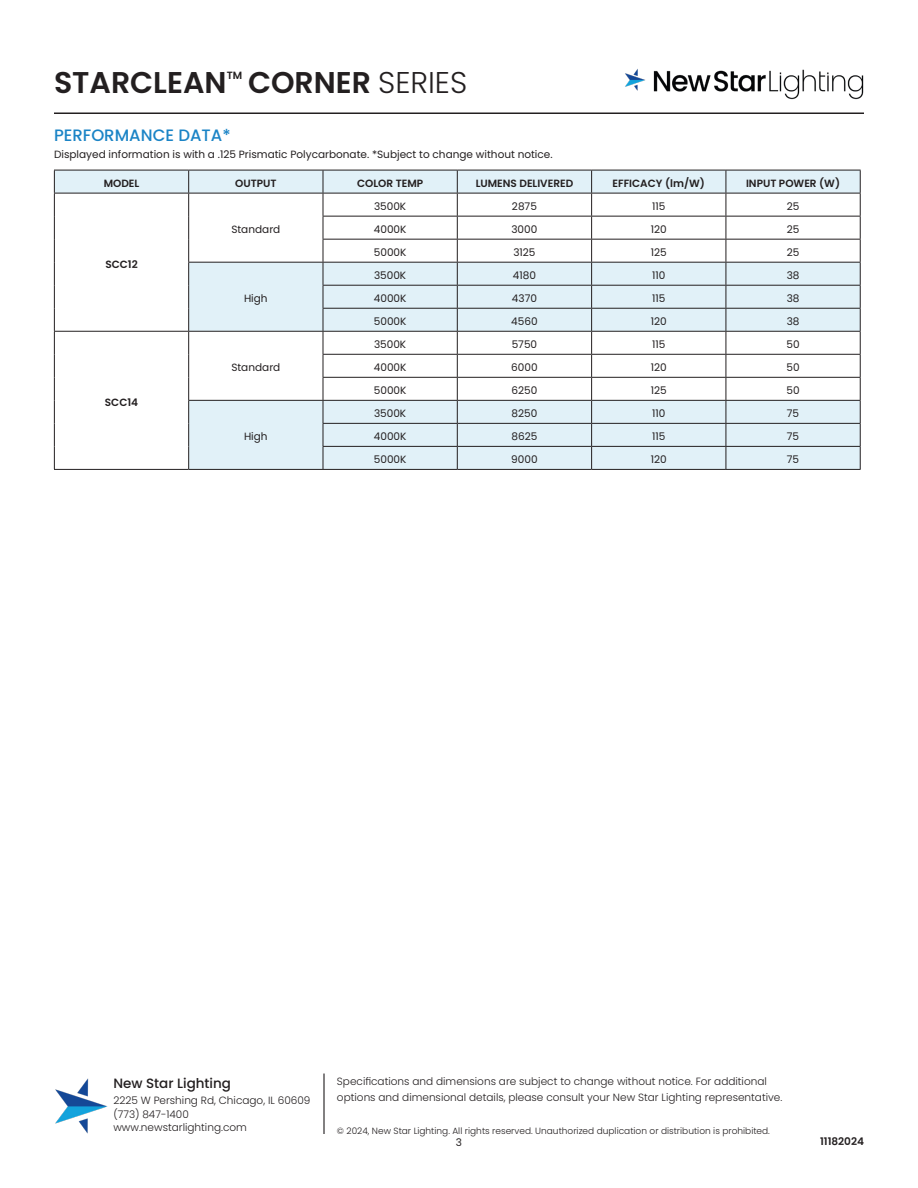
<style>
.page{position:relative;width:918px;height:1188px;background:#fff}
.page>*{position:absolute;margin:0;border:0;box-sizing:border-box;transform-origin:0 0}
.t1{font:600 30px "Poppins";color:#231f20}
.Subtitles{font:500 16.5px "Poppins";color:#1b84c6}
.t2{font:500 13.5px "Poppins";color:#231f20}
.t3{font:10.5px "Poppins";color:#231f20}
.t4{font:300 10.5px/13.5px "Poppins";color:#231f20}
.t5{font:600 10.5px "Poppins";color:#231f20}
.t6{font:300 9px "Poppins";color:#231f20}
.s1{font-weight:300}
</style>
<div class="page">
<hr style="left:54px;top:113px;width:810px;height:1px;background:#231f20">
<img style="left:55px;top:1078px;width:53px;height:56px">
<hr style="left:323px;top:1074px;width:2px;height:60px;background:#231f20">
<img style="left:625px;top:69px;width:239px;height:31px">
<svg style="left:55px;top:171px;width:805px;height:298px"></svg>
<hr style="left:54px;top:170px;width:135px;height:1px;background:#231f20">
<hr style="left:189px;top:170px;width:134px;height:1px;background:#231f20">
<hr style="left:323px;top:170px;width:134px;height:1px;background:#231f20">
<hr style="left:457px;top:170px;width:135px;height:1px;background:#231f20">
<hr style="left:592px;top:170px;width:134px;height:1px;background:#231f20">
<hr style="left:726px;top:170px;width:135px;height:1px;background:#231f20">
<hr style="left:54px;top:193px;width:135px;height:1px;background:#231f20">
<hr style="left:189px;top:193px;width:134px;height:1px;background:#231f20">
<hr style="left:323px;top:193px;width:134px;height:1px;background:#231f20">
<hr style="left:457px;top:193px;width:135px;height:1px;background:#231f20">
<hr style="left:592px;top:193px;width:134px;height:1px;background:#231f20">
<hr style="left:726px;top:193px;width:135px;height:1px;background:#231f20">
<hr style="left:323px;top:216px;width:134px;height:1px;background:#231f20">
<hr style="left:457px;top:216px;width:135px;height:1px;background:#231f20">
<hr style="left:592px;top:216px;width:134px;height:1px;background:#231f20">
<hr style="left:726px;top:216px;width:135px;height:1px;background:#231f20">
<hr style="left:323px;top:239px;width:134px;height:1px;background:#231f20">
<hr style="left:457px;top:239px;width:135px;height:1px;background:#231f20">
<hr style="left:592px;top:239px;width:134px;height:1px;background:#231f20">
<hr style="left:726px;top:239px;width:135px;height:1px;background:#231f20">
<hr style="left:188px;top:262px;width:135px;height:1px;background:#231f20">
<hr style="left:323px;top:262px;width:134px;height:1px;background:#231f20">
<hr style="left:457px;top:262px;width:135px;height:1px;background:#231f20">
<hr style="left:592px;top:262px;width:134px;height:1px;background:#231f20">
<hr style="left:726px;top:262px;width:135px;height:1px;background:#231f20">
<hr style="left:323px;top:285px;width:134px;height:1px;background:#231f20">
<hr style="left:457px;top:285px;width:135px;height:1px;background:#231f20">
<hr style="left:592px;top:285px;width:134px;height:1px;background:#231f20">
<hr style="left:726px;top:285px;width:135px;height:1px;background:#231f20">
<hr style="left:323px;top:308px;width:134px;height:1px;background:#231f20">
<hr style="left:457px;top:308px;width:135px;height:1px;background:#231f20">
<hr style="left:592px;top:308px;width:134px;height:1px;background:#231f20">
<hr style="left:726px;top:308px;width:135px;height:1px;background:#231f20">
<hr style="left:54px;top:331px;width:135px;height:1px;background:#231f20">
<hr style="left:189px;top:331px;width:134px;height:1px;background:#231f20">
<hr style="left:323px;top:331px;width:134px;height:1px;background:#231f20">
<hr style="left:457px;top:331px;width:135px;height:1px;background:#231f20">
<hr style="left:592px;top:331px;width:134px;height:1px;background:#231f20">
<hr style="left:726px;top:331px;width:135px;height:1px;background:#231f20">
<hr style="left:323px;top:354px;width:134px;height:1px;background:#231f20">
<hr style="left:457px;top:354px;width:135px;height:1px;background:#231f20">
<hr style="left:592px;top:354px;width:134px;height:1px;background:#231f20">
<hr style="left:726px;top:354px;width:135px;height:1px;background:#231f20">
<hr style="left:323px;top:377px;width:134px;height:1px;background:#231f20">
<hr style="left:457px;top:377px;width:135px;height:1px;background:#231f20">
<hr style="left:592px;top:377px;width:134px;height:1px;background:#231f20">
<hr style="left:726px;top:377px;width:135px;height:1px;background:#231f20">
<hr style="left:188px;top:400px;width:135px;height:1px;background:#231f20">
<hr style="left:323px;top:400px;width:134px;height:1px;background:#231f20">
<hr style="left:457px;top:400px;width:135px;height:1px;background:#231f20">
<hr style="left:592px;top:400px;width:134px;height:1px;background:#231f20">
<hr style="left:726px;top:400px;width:135px;height:1px;background:#231f20">
<hr style="left:323px;top:423px;width:134px;height:1px;background:#231f20">
<hr style="left:457px;top:423px;width:135px;height:1px;background:#231f20">
<hr style="left:592px;top:423px;width:134px;height:1px;background:#231f20">
<hr style="left:726px;top:423px;width:135px;height:1px;background:#231f20">
<svg style="left:54px;top:170px;width:1px;height:299px"></svg>
<svg style="left:188px;top:170px;width:1px;height:299px"></svg>
<hr style="left:323px;top:446px;width:134px;height:1px;background:#231f20">
<svg style="left:323px;top:170px;width:1px;height:299px"></svg>
<hr style="left:457px;top:446px;width:135px;height:1px;background:#231f20">
<svg style="left:457px;top:170px;width:1px;height:299px"></svg>
<hr style="left:592px;top:446px;width:134px;height:1px;background:#231f20">
<svg style="left:591px;top:170px;width:1px;height:299px"></svg>
<hr style="left:726px;top:446px;width:135px;height:1px;background:#231f20">
<svg style="left:726px;top:170px;width:1px;height:299px"></svg>
<svg style="left:860px;top:170px;width:1px;height:299px"></svg>
<hr style="left:54px;top:469px;width:135px;height:1px;background:#231f20">
<hr style="left:189px;top:469px;width:134px;height:1px;background:#231f20">
<hr style="left:323px;top:469px;width:134px;height:1px;background:#231f20">
<hr style="left:457px;top:469px;width:135px;height:1px;background:#231f20">
<hr style="left:592px;top:469px;width:134px;height:1px;background:#231f20">
<hr style="left:726px;top:469px;width:135px;height:1px;background:#231f20">
<h1 class="t1" style="left:54px;top:65px;width:415px">STARCLEAN CORNER <span class="s1">SERIES</span></h1>
<p class="t5" style="left:227px;top:69px;width:17px">TM</p>
<p class="Subtitles" style="left:54px;top:126px;width:178px">PERFORMANCE DATA*</p>
<p class="t3" style="left:54px;top:148px;width:500px">Displayed information is with a .125 Prismatic Polycarbonate. *Subject to change without notice.</p>
<p class="t5" style="left:104px;top:177px;width:37px">MODEL</p>
<p class="t5" style="left:235px;top:177px;width:43px">OUTPUT</p>
<p class="t5" style="left:357px;top:177px;width:68px">COLOR TEMP</p>
<p class="t5" style="left:476px;top:177px;width:99px">LUMENS DELIVERED</p>
<p class="t5" style="left:613px;top:177px;width:94px">EFFICACY (lm/W)</p>
<p class="t5" style="left:746px;top:177px;width:96px">INPUT POWER (W)</p>
<p class="t5" style="left:105px;top:258px;width:34px">SCC12</p>
<p class="t5" style="left:105px;top:396px;width:35px">SCC14</p>
<p class="t3" style="left:231px;top:223px;width:51px">Standard</p>
<p class="t3" style="left:244px;top:292px;width:25px">High</p>
<p class="t3" style="left:231px;top:362px;width:51px">Standard</p>
<p class="t3" style="left:244px;top:431px;width:25px">High</p>
<p class="t3" style="left:374px;top:200px;width:34px">3500K</p>
<p class="t3" style="left:512px;top:200px;width:26px">2875</p>
<p class="t3" style="left:652px;top:200px;width:15px">115</p>
<p class="t3" style="left:787px;top:200px;width:14px">25</p>
<p class="t3" style="left:374px;top:223px;width:34px">4000K</p>
<p class="t3" style="left:511px;top:223px;width:27px">3000</p>
<p class="t3" style="left:651px;top:223px;width:17px">120</p>
<p class="t3" style="left:787px;top:223px;width:14px">25</p>
<p class="t3" style="left:374px;top:246px;width:34px">5000K</p>
<p class="t3" style="left:513px;top:246px;width:24px">3125</p>
<p class="t3" style="left:651px;top:246px;width:17px">125</p>
<p class="t3" style="left:787px;top:246px;width:14px">25</p>
<p class="t3" style="left:374px;top:269px;width:34px">3500K</p>
<p class="t3" style="left:513px;top:269px;width:25px">4180</p>
<p class="t3" style="left:652px;top:269px;width:15px">110</p>
<p class="t3" style="left:787px;top:269px;width:14px">38</p>
<p class="t3" style="left:374px;top:292px;width:34px">4000K</p>
<p class="t3" style="left:512px;top:292px;width:27px">4370</p>
<p class="t3" style="left:652px;top:292px;width:15px">115</p>
<p class="t3" style="left:787px;top:292px;width:14px">38</p>
<p class="t3" style="left:374px;top:315px;width:34px">5000K</p>
<p class="t3" style="left:511px;top:315px;width:28px">4560</p>
<p class="t3" style="left:651px;top:315px;width:17px">120</p>
<p class="t3" style="left:787px;top:315px;width:14px">38</p>
<p class="t3" style="left:374px;top:339px;width:34px">3500K</p>
<p class="t3" style="left:512px;top:339px;width:27px">5750</p>
<p class="t3" style="left:652px;top:339px;width:15px">115</p>
<p class="t3" style="left:786px;top:339px;width:15px">50</p>
<p class="t3" style="left:374px;top:362px;width:34px">4000K</p>
<p class="t3" style="left:511px;top:362px;width:28px">6000</p>
<p class="t3" style="left:651px;top:362px;width:17px">120</p>
<p class="t3" style="left:786px;top:362px;width:15px">50</p>
<p class="t3" style="left:374px;top:385px;width:34px">5000K</p>
<p class="t3" style="left:512px;top:385px;width:27px">6250</p>
<p class="t3" style="left:651px;top:385px;width:17px">125</p>
<p class="t3" style="left:786px;top:385px;width:15px">50</p>
<p class="t3" style="left:374px;top:408px;width:34px">3500K</p>
<p class="t3" style="left:512px;top:408px;width:27px">8250</p>
<p class="t3" style="left:652px;top:408px;width:15px">110</p>
<p class="t3" style="left:787px;top:408px;width:14px">75</p>
<p class="t3" style="left:374px;top:431px;width:34px">4000K</p>
<p class="t3" style="left:512px;top:431px;width:27px">8625</p>
<p class="t3" style="left:652px;top:431px;width:15px">115</p>
<p class="t3" style="left:787px;top:431px;width:14px">75</p>
<p class="t3" style="left:374px;top:454px;width:34px">5000K</p>
<p class="t3" style="left:511px;top:454px;width:28px">9000</p>
<p class="t3" style="left:651px;top:454px;width:17px">120</p>
<p class="t3" style="left:787px;top:454px;width:14px">75</p>
<p class="t2" style="left:113px;top:1075px;width:119px">New Star Lighting</p>
<p class="t4" style="left:113px;top:1094px;width:199px">2225 W Pershing Rd, Chicago, IL 60609 (773) 847-1400 www.newstarlighting.com</p>
<p class="t4" style="left:337px;top:1073px;width:447px;line-height:16.5px">Specifications and dimensions are subject to change without notice. For additional options and dimensional details, please consult your New Star Lighting representative.</p>
<p class="t6" style="left:337px;top:1126px;width:434px">© 2024, New Star Lighting. All rights reserved. Unauthorized duplication or distribution is prohibited.</p>
<p class="t3" style="left:456px;top:1136px;width:8px">3</p>
<p class="t5" style="left:820px;top:1135px;width:45px">11182024</p>
</div>
